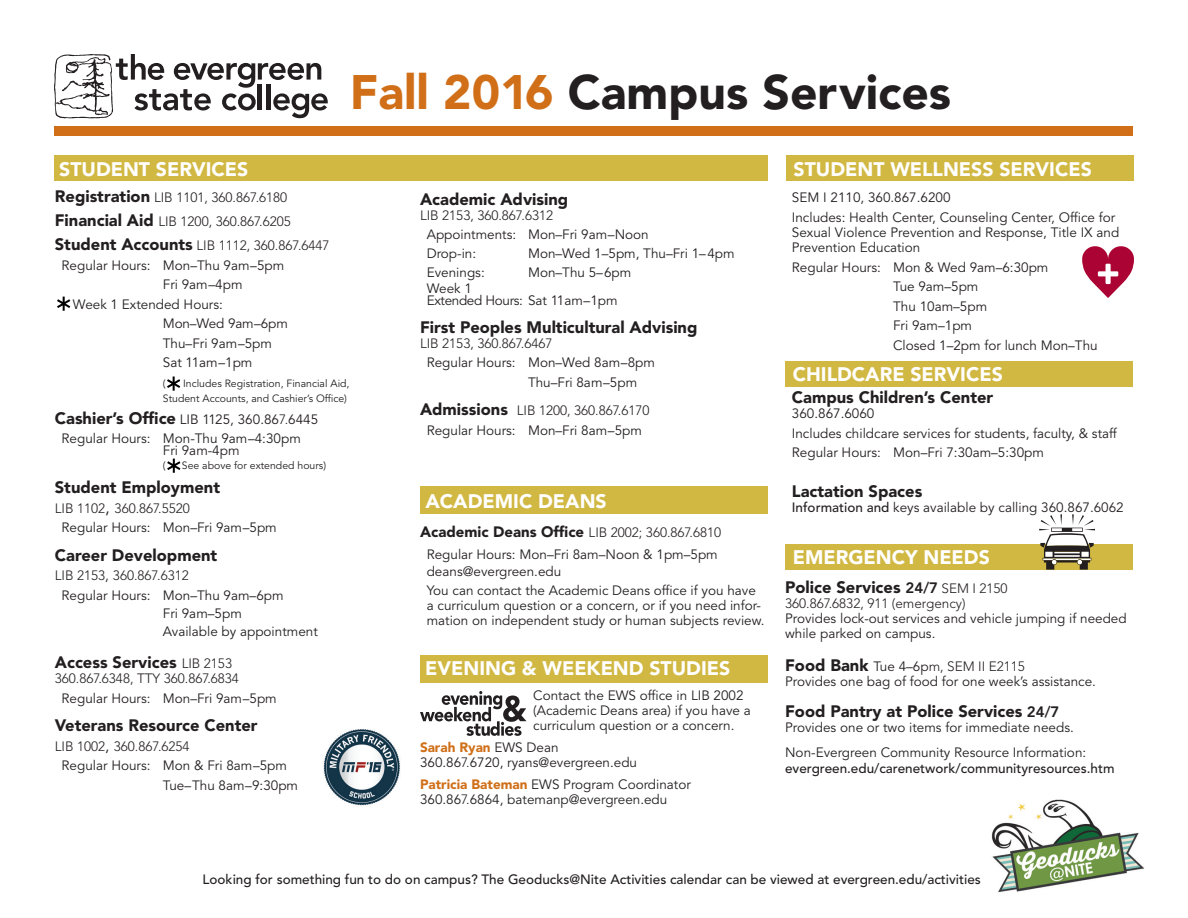
<style>
.page{position:relative;width:1188px;height:918px;background:#fff}
.page>*{position:absolute;margin:0;border:0;box-sizing:border-box;transform-origin:0 0}
.t1{font:900 48px "Avenir LT Std";color:#231f20}
.t2{font:900 19.5px "Avenir LT Std";color:#fff}
.office_name_black_11{font:900 16.5px "Avenir LT Std";color:#231f20}
.t3{font:13.5px/15px "Avenir LT Std";color:#231f20}
.office_name_black_11-2{font:300 13.5px "Avenir LT Std";color:#231f20}
.t4{font:500 13.5px "Avenir LT Std";color:#231f20}
.t5{font:13.5px "Avenir LT Std";letter-spacing:-.025em;color:#231f20}
.t6{font:10.5px "Avenir LT Std";color:#231f20}
.s1{color:#d06f18}
.s2{font-weight:900;font-size:16.5px}
.s3{font-weight:300}
.s4{font-weight:400;font-size:16.5px}
.s5{font-size:15px}
.s6{font-weight:300;font-size:13.5px}
.s7{font-weight:400;font-size:15px}
.s8{font-weight:900;font-size:15px}
.s9{font-weight:900;color:#d06f18}
.s10{font-weight:500}
.s11{font-weight:800;font-size:15px}
</style>
<div class="page">
<div style="left:55px;top:126px;width:1078px;height:10px;background:#d06f18"></div>
<svg style="left:54px;top:54px;width:274px;height:64px"></svg>
<img style="left:323px;top:729px;width:77px;height:77px">
<img style="left:991px;top:799px;width:153px;height:94px">
<div style="left:420px;top:487px;width:348px;height:27px;background:#d1b843"></div>
<svg style="left:1082px;top:246px;width:52px;height:52px"></svg>
<div style="left:785px;top:544px;width:348px;height:25px;background:#d1b843"></div>
<svg style="left:1039px;top:514px;width:56px;height:56px"></svg>
<div style="left:54px;top:155px;width:714px;height:26px;background:#d1b843"></div>
<div style="left:786px;top:155px;width:348px;height:26px;background:#d1b843"></div>
<div style="left:420px;top:656px;width:348px;height:27px;background:#d1b843"></div>
<svg style="left:420px;top:691px;width:106px;height:45px"></svg>
<svg style="left:57px;top:297px;width:13px;height:14px"></svg>
<svg style="left:167px;top:459px;width:13px;height:14px"></svg>
<svg style="left:167px;top:377px;width:13px;height:14px"></svg>
<div style="left:785px;top:361px;width:348px;height:26px;background:#d1b843"></div>
<p class="t1" style="left:350px;top:63px;width:603px"><span class="s1">Fall 2016</span> Campus Services</p>
<p class="t2" style="left:59px;top:157px;width:191px">STUDENT SERVICES</p>
<p class="t2" style="left:794px;top:157px;width:300px">STUDENT WELLNESS SERVICES</p>
<p class="office_name_black_11-2" style="left:55px;top:189px;width:234px"><span class="s2">Registration</span> LIB 1101, 360.867.6180</p>
<p class="office_name_black_11-2" style="left:55px;top:213px;width:238px"><span class="s2">Financial Aid</span> LIB 1200, 360.867.6205</p>
<p class="office_name_black_11-2" style="left:55px;top:237px;width:276px"><span class="s2">Student Accounts</span> LIB 1112, 360.867.6447</p>
<p class="t3" style="left:62px;top:258px;width:224px">Regular Hours: Mon–Thu 9am–5pm</p>
<p class="t3" style="left:163px;top:277px;width:81px">Fri 9am–4pm</p>
<p class="t3" style="left:73px;top:297px;width:152px">Week 1 Extended Hours:</p>
<p class="t3" style="left:163px;top:317px;width:127px">Mon–Wed 9am–6pm</p>
<p class="t3" style="left:163px;top:336px;width:111px">Thu–Fri 9am–5pm</p>
<p class="t3" style="left:163px;top:356px;width:91px">Sat 11am–1pm</p>
<p class="t6" style="left:163px;top:377px;width:4px">(</p>
<p class="t6" style="left:183px;top:377px;width:168px">Includes Registration, Financial Aid,</p>
<p class="t6" style="left:163px;top:392px;width:186px">Student Accounts, and Cashier’s Office)</p>
<p class="t3" style="left:55px;top:412px;width:265px"><span class="s2">Cashier’s Office</span> LIB 1125, 360.86<span class="s3">7.</span>6445</p>
<p class="t3" style="left:62px;top:432px;width:241px">Regular Hours: Mon-Thu 9am–4:30pm</p>
<p class="t3" style="left:163px;top:444px;width:78px">Fri 9am-4pm</p>
<p class="t6" style="left:163px;top:459px;width:4px">(</p>
<p class="t6" style="left:182px;top:459px;width:146px">See above for extended hours)</p>
<p class="office_name_black_11" style="left:55px;top:477px;width:167px">Student Employment</p>
<p class="office_name_black_11-2" style="left:55px;top:500px;width:137px">LIB 1102<span class="s4">,</span> 360.867.5520</p>
<p class="t3" style="left:62px;top:521px;width:217px">Regular Hours: Mon–Fri 9am–5pm</p>
<p class="office_name_black_11" style="left:55px;top:545px;width:164px">Career Development</p>
<p class="office_name_black_11-2" style="left:55px;top:568px;width:136px">LIB 2153<span class="s5">,</span> 360.867.6312</p>
<p class="t3" style="left:62px;top:588px;width:224px">Regular Hours: Mon–Thu 9am–6pm</p>
<p class="t3" style="left:163px;top:606px;width:81px">Fri 9am–5pm</p>
<p class="t3" style="left:163px;top:625px;width:157px">Available by appointment</p>
<p class="office_name_black_11" style="left:55px;top:652px;width:179px">Access Services <span class="s6">LIB 2153</span></p>
<p class="office_name_black_11-2" style="left:55px;top:670px;width:186px">360.867.6348, TTY 360.867.6834</p>
<p class="t3" style="left:62px;top:691px;width:217px">Regular Hours: Mon–Fri 9am–5pm</p>
<p class="office_name_black_11" style="left:55px;top:715px;width:204px">Veterans Resource Center</p>
<p class="office_name_black_11-2" style="left:55px;top:738px;width:136px">LIB 1002<span class="s7">,</span> 360.867.6254</p>
<p class="t3" style="left:62px;top:759px;width:227px">Regular Hours: Mon &amp; Fri 8am–5pm</p>
<p class="t3" style="left:163px;top:778px;width:137px">Tue–Thu 8am–9:30pm</p>
<p class="office_name_black_11" style="left:420px;top:189px;width:150px">Academic Advising</p>
<p class="office_name_black_11-2" style="left:420px;top:207px;width:135px">LIB 2153, 360.867.6312</p>
<p class="t3" style="left:427px;top:227px;width:223px">Appointments: Mon–Fri 9am–Noon</p>
<p class="t3" style="left:427px;top:246px;width:51px">Drop-in:</p>
<p class="t3" style="left:528px;top:246px;width:208px">Mon–Wed 1–5pm, Thu–Fri 1–4pm</p>
<p class="t3" style="left:427px;top:265px;width:60px">Evenings:</p>
<p class="t3" style="left:528px;top:265px;width:105px">Mon–Thu 5–6pm</p>
<p class="t3" style="left:427px;top:281px;width:47px">Week 1</p>
<p class="t5" style="left:427px;top:293px;width:192px">Extended Hours: Sat 11am–1pm</p>
<p class="office_name_black_11" style="left:420px;top:317px;width:279px">First Peoples Multicultural Advising</p>
<p class="office_name_black_11-2" style="left:420px;top:335px;width:134px">LIB 2153, 360.867.6467</p>
<p class="t3" style="left:427px;top:356px;width:230px">Regular Hours: Mon–Wed 8am–8pm</p>
<p class="t3" style="left:528px;top:375px;width:111px">Thu–Fri 8am–5pm</p>
<p class="office_name_black_11-2" style="left:420px;top:403px;width:231px"><span class="s2">Admissions</span> LIB 1200, 360.867.6170</p>
<p class="t3" style="left:427px;top:423px;width:217px">Regular Hours: Mon–Fri 8am–5pm</p>
<p class="t2" style="left:426px;top:490px;width:183px">ACADEMIC DEANS</p>
<p class="office_name_black_11-2" style="left:420px;top:525px;width:303px"><span class="s8">Academic Deans Office</span> LIB 2002; 360.867.6810</p>
<p class="t3" style="left:427px;top:547px;width:293px">Regular Hours: Mon–Fri 8am–Noon &amp; 1pm–5pm</p>
<p class="t3" style="left:427px;top:564px;width:136px">deans@evergreen.edu</p>
<p class="t3" style="left:427px;top:584px;width:339px">You can contact the Academic Deans office if you have a curriculum question or a concern, or if you need infor&shy;mation on independent study or human subjects review.</p>
<p class="t2" style="left:425px;top:656px;width:307px">EVENING &amp; WEEKEND STUDIES</p>
<p class="t3" style="left:533px;top:689px;width:219px">Contact the EWS office in LIB 2002 (Academic Deans area) if you have a curriculum question or a concern.</p>
<p class="t3" style="left:420px;top:740px;width:219px"><span class="s9">Sarah Ryan</span> EWS Dean<br>360.86<span class="s3">7.</span>6720, ryans@evergreen.edu</p>
<p class="t3" style="left:420px;top:777px;width:272px"><span class="s9">Patricia Bateman</span> EWS Program Coordinator<br>360.86<span class="s3">7.</span>6864, batemanp@evergreen.edu</p>
<p class="t3" style="left:792px;top:191px;width:160px">SEM I 2110, 360.867.6200</p>
<p class="t3" style="left:792px;top:210px;width:329px">Includes: Health Center, Counseling Center, Office for<br>Sexual Violence Prevention and Response, Title IX and<br>Prevention Education</p>
<p class="t3" style="left:792px;top:260px;width:258px">Regular Hours: Mon &amp; Wed 9am–6:30pm</p>
<p class="t3" style="left:893px;top:279px;width:87px">Tue 9am–5pm</p>
<p class="t3" style="left:893px;top:299px;width:96px">Thu 10am–5pm</p>
<p class="t3" style="left:893px;top:319px;width:81px">Fri 9am–1pm</p>
<p class="t3" style="left:893px;top:338px;width:206px">Closed 1–2pm for lunch Mon–Thu</p>
<p class="t2" style="left:793px;top:363px;width:212px">CHILDCARE SERVICES</p>
<p class="office_name_black_11" style="left:792px;top:387px;width:203px">Campus Children’s Center</p>
<p class="t3" style="left:792px;top:406px;width:84px">360.867.6060</p>
<p class="t3" style="left:792px;top:426px;width:327px">Includes childcare services for students, faculty, &amp; staff</p>
<p class="t3" style="left:792px;top:446px;width:254px">Regular Hours: Mon–Fri 7:30am–5:30pm</p>
<p class="office_name_black_11" style="left:792px;top:481px;width:132px">Lactation Spaces</p>
<p class="t3" style="left:792px;top:500px;width:333px"><span class="s10">Information and</span> keys available by calling 360.867.6062</p>
<p class="t2" style="left:793px;top:545px;width:199px">EMERGENCY NEEDS</p>
<p class="office_name_black_11" style="left:785px;top:578px;width:224px">Police Services <span class="s11">24/7</span> <span class="s6">SEM I 2150</span></p>
<p class="t3" style="left:785px;top:597px;width:343px"><span class="s3">360.867.6832, 911 (emergency)<br></span>Provides lock-out services and vehicle jumping if needed while parked on campus.</p>
<p class="t3" style="left:785px;top:660px;width:312px"><span class="s2">Food Bank</span> Tue 4–6p<span class="s3">m, SEM II E2115<br></span>Provides one bag of food for one week’s assistance.</p>
<p class="office_name_black_11" style="left:785px;top:701px;width:276px">Food Pantry at Police Services <span class="s11">24/7</span></p>
<p class="t3" style="left:785px;top:720px;width:290px">Provides one or two items for immediate needs.</p>
<p class="t3" style="left:785px;top:745px;width:303px">Non-Evergreen Community Resource Information:</p>
<p class="t4" style="left:785px;top:761px;width:331px">evergreen.edu/carenetwork/communityresources.htm</p>
<p class="t4" style="left:203px;top:871px;width:780px">Looking for something fun to do on campus? The Geoducks@Nite Activities calendar can be viewed at evergreen.edu/activities</p>
</div>
